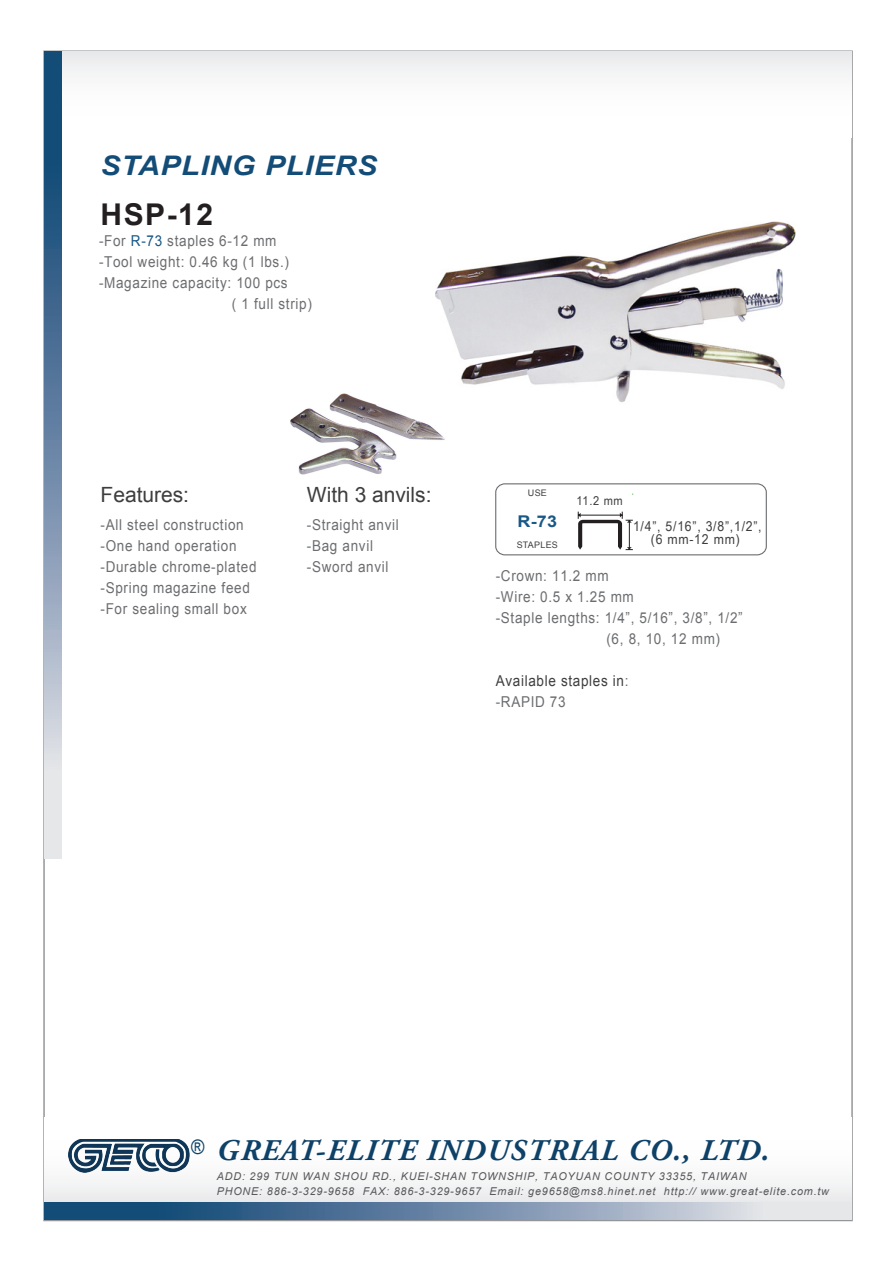
<style>
.page{position:relative;width:893px;height:1263px;background:#fff}
.page>*{position:absolute;margin:0;border:0;box-sizing:border-box;transform-origin:0 0}
.t1{font:italic 700 30px "Adobe Garamond Pro";letter-spacing:.05em;color:#0e4168}
.t2{font:700 30px "Arial";color:#231f20}
.t3{font:italic 700 27px "Arial";letter-spacing:.025em;color:#124c77;scale:1.11 1}
.t4{font:21px "Arial";color:#3e3e3f}
.t5{font:20.1px "Arial";color:#0e4168;scale:.9 1}
.t6{font:700 16.2px "Arial";color:#175887;scale:1.11 1}
.t7{font:15px/21px "Arial";letter-spacing:.05em;color:#6c6d70;scale:.9 1}
.t8{font:15px/21px "Arial";letter-spacing:.05em;color:#3e3e3f;scale:.9 1}
.t9{font:13.5px/13.5px "Arial Narrow";letter-spacing:.05em;color:#3e3e3f;text-align:center;scale:1.11 1}
.t10{font:12.15px "Arial Narrow";color:#3e3e3f;scale:1.11 1}
.t11{font:italic 10.8px/15px "Arial";letter-spacing:.075em;color:#57585a}
.t12{font:9px "Arial";letter-spacing:.025em;color:#3e3e3f}
.s1{color:#175887}
.s2{color:#6c6d70}
</style>
<div class="page">
<div style="left:45px;top:1118px;width:806px;height:85px;background:linear-gradient(to bottom,#fff,#eeeff0)"></div>
<div style="left:45px;top:52px;width:806px;height:85px;background:linear-gradient(to bottom,#edeeef,#fff)"></div>
<svg style="left:45px;top:1203px;width:806px;height:17px;background:#728eaa"></svg>
<svg style="left:45px;top:52px;width:17px;height:806px;background:#728eaa"></svg>
<svg style="left:578px;top:512px;width:55px;height:38px"></svg>
<img style="left:69px;top:1139px;width:121px;height:34px">
<div style="left:495px;top:483px;width:272px;height:72px;border:1px solid #6c6d70;border-radius:9px"></div>
<img style="left:436px;top:221px;width:360px;height:182px">
<img style="left:290px;top:391px;width:157px;height:84px">
<h2 class="t3" style="left:100px;top:148px;width:251px">STAPLING PLIERS</h2>
<h1 class="t2" style="left:100px;top:195px;width:114px">HSP-12</h1>
<p class="t7" style="left:99px;top:231px;width:199px">-For <span class="s1">R-73</span> staples 6-12 mm</p>
<p class="t7" style="left:99px;top:252px;width:212px">-Tool weight: 0.46 kg (1 lbs.)</p>
<p class="t7" style="left:99px;top:273px;width:211px">-Magazine capacity: 100 pcs</p>
<p class="t7" style="left:232px;top:294px;width:90px">( 1 full strip)</p>
<h3 class="t4" style="left:100px;top:481px;width:90px">Features:</h3>
<p class="t7" style="left:101px;top:514px;width:175px">-All steel construction -One hand operation -Durable chrome-plated -Spring magazine feed -For sealing small box</p>
<h3 class="t4" style="left:307px;top:481px;width:126px">With 3 anvils:</h3>
<p class="t7" style="left:307px;top:514px;width:104px">-Straight anvil -Bag anvil -Sword anvil</p>
<p class="t9" style="left:633px;top:519px;width:117px">1/4”, 5/16”, 3/8”,1/2”, (6 mm-12 mm)</p>
<p class="t12" style="left:528px;top:487px;width:20px">USE</p>
<p class="t10" style="left:576px;top:492px;width:43px">11.2 mm</p>
<p class="t6" style="left:517px;top:510px;width:37px">R-73</p>
<p class="t12" style="left:517px;top:539px;width:43px">STAPLES</p>
<p class="t7" style="left:496px;top:565px;width:127px">-Crown: 11.2 mm</p>
<p class="t7" style="left:496px;top:586px;width:155px">-Wire: 0.5 x 1.25 mm</p>
<p class="t7" style="left:496px;top:607px;width:276px">-Staple lengths: 1/4”, 5/16”, 3/8”, 1/2”</p>
<p class="t7" style="left:606px;top:628px;width:128px">(6, 8, 10, 12 mm)</p>
<p class="t8" style="left:496px;top:670px;width:149px">Available staples in<span class="s2">: -RAPID 73</span></p>
<h3 class="t5" style="left:191px;top:1134px;width:16px">®</h3>
<h1 class="t1" style="left:216px;top:1133px;width:554px">GREAT-ELITE INDUSTRIAL CO., LTD.</h1>
<p class="t11" style="left:217px;top:1168px;width:614px">ADD: 299 TUN WAN SHOU RD., KUEI-SHAN TOWNSHIP, TAOYUAN COUNTY 33355, TAIWAN<br>PHONE: 886-3-329-9658 FAX: 886-3-329-9657 Email: ge9658@ms8.hinet.net http:// www.great-elite.com.tw</p>
</div>
